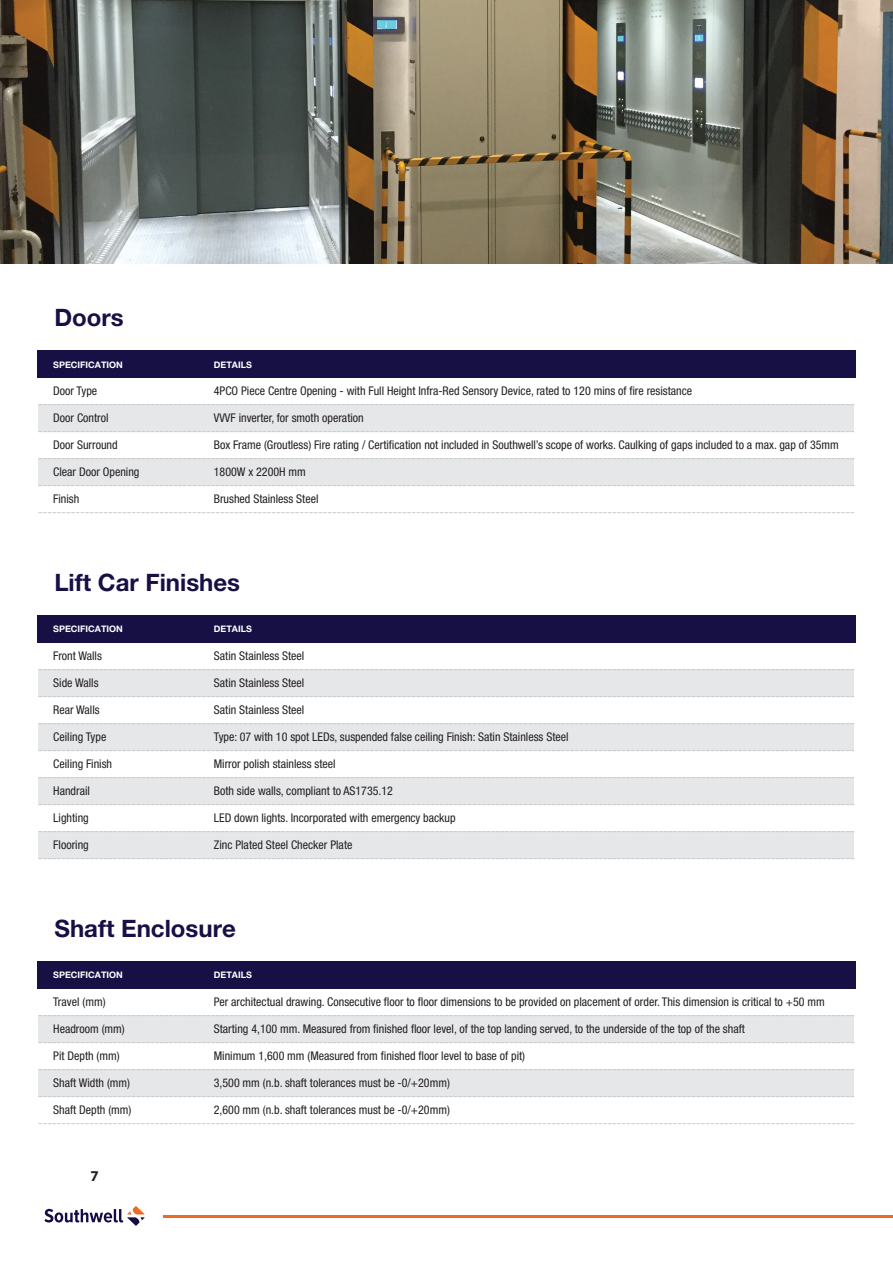
<style>
.page{position:relative;width:893px;height:1263px;background:#fff}
.page>*{position:absolute;margin:0;border:0;box-sizing:border-box;transform-origin:0 0}
.t1{font:700 24px "Helvetica Neue LT Pro";color:#171045}
.t2{font:700 15px "Myriad Pro";color:#231f20}
.t3{font:12px "Helvetica Neue LT Pro";color:#c7c8ca}
.t4{font:condensed 12px "Helvetica Neue LT Std";color:#231f20}
.t5{font:condensed 12px "Helvetica Neue LT Pro";color:#231f20}
.t6{font:700 9px "Helvetica Neue LT Pro";color:#fff}
</style>
<div class="page">
<hr style="left:163px;top:1215px;width:730px;height:3px;background:#eb6b23">
<svg style="left:44px;top:1206px;width:101px;height:20px"></svg>
<img style="left:0;top:0;width:893px;height:264px">
<div style="left:39px;top:458px;width:815px;height:28px;background:#e6e7e9"></div>
<div style="left:39px;top:1069px;width:815px;height:28px;background:#e6e7e9"></div>
<div style="left:39px;top:723px;width:815px;height:28px;background:#e6e7e9"></div>
<div style="left:39px;top:777px;width:815px;height:28px;background:#e6e7e9"></div>
<div style="left:39px;top:404px;width:815px;height:28px;background:#e6e7e9"></div>
<div style="left:39px;top:1015px;width:815px;height:28px;background:#e6e7e9"></div>
<div style="left:39px;top:669px;width:815px;height:28px;background:#e6e7e9"></div>
<div style="left:39px;top:831px;width:815px;height:28px;background:#e6e7e9"></div>
<div style="left:37px;top:350px;width:819px;height:28px;background:#171045"></div>
<div style="left:37px;top:961px;width:819px;height:27px;background:#171045"></div>
<div style="left:37px;top:615px;width:819px;height:27px;background:#171045"></div>
<h1 class="t1" style="left:54px;top:302px;width:71px">Doors</h1>
<p class="t6" style="left:53px;top:359px;width:71px">SPECIFICATION</p>
<p class="t6" style="left:214px;top:359px;width:39px">DETAILS</p>
<p class="t4" style="left:214px;top:384px;width:480px">4PCO Piece Centre Opening - with Full Height Infra-Red Sensory Device, rated to 120 mins of fire resistance</p>
<p class="t4" style="left:214px;top:411px;width:151px">VVVF inverter, for smoth operation</p>
<p class="t4" style="left:214px;top:438px;width:627px">Box Frame (Groutless) Fire rating / Certification not included in Southwell’s scope of works. Caulking of gaps included to a max. gap of 35mm</p>
<p class="t4" style="left:214px;top:465px;width:94px">1800W x 2200H mm</p>
<p class="t4" style="left:214px;top:492px;width:106px">Brushed Stainless Steel</p>
<p class="t5" style="left:53px;top:384px;width:45px">Door Type</p>
<p class="t5" style="left:53px;top:411px;width:57px">Door Control</p>
<p class="t5" style="left:53px;top:438px;width:66px">Door Surround</p>
<p class="t5" style="left:53px;top:465px;width:88px">Clear Door Opening</p>
<p class="t5" style="left:53px;top:492px;width:28px">Finish</p>
<p class="t3" style="left:38px;top:397px;width:818px">-------------------------------------------------------------------------------------------------------------------------------------------------------------------------------</p>
<p class="t3" style="left:38px;top:424px;width:818px">-------------------------------------------------------------------------------------------------------------------------------------------------------------------------------</p>
<p class="t3" style="left:38px;top:451px;width:818px">-------------------------------------------------------------------------------------------------------------------------------------------------------------------------------</p>
<p class="t3" style="left:38px;top:478px;width:818px">-------------------------------------------------------------------------------------------------------------------------------------------------------------------------------</p>
<p class="t3" style="left:38px;top:505px;width:818px">-------------------------------------------------------------------------------------------------------------------------------------------------------------------------------</p>
<h1 class="t1" style="left:54px;top:567px;width:187px">Lift Car Finishes</h1>
<p class="t6" style="left:53px;top:624px;width:71px">SPECIFICATION</p>
<p class="t6" style="left:214px;top:624px;width:39px">DETAILS</p>
<p class="t4" style="left:214px;top:649px;width:92px">Satin Stainless Steel</p>
<p class="t4" style="left:214px;top:676px;width:92px">Satin Stainless Steel</p>
<p class="t4" style="left:214px;top:703px;width:92px">Satin Stainless Steel</p>
<p class="t4" style="left:214px;top:730px;width:356px">Type: 07 with 10 spot LEDs, suspended false ceiling Finish: Satin Stainless Steel</p>
<p class="t4" style="left:214px;top:757px;width:123px">Mirror polish stainless steel</p>
<p class="t4" style="left:214px;top:784px;width:181px">Both side walls, compliant to AS1735.12</p>
<p class="t4" style="left:214px;top:811px;width:243px">LED down lights. Incorporated with emergency backup</p>
<p class="t4" style="left:214px;top:838px;width:140px">Zinc Plated Steel Checker Plate</p>
<p class="t5" style="left:53px;top:649px;width:50px">Front Walls</p>
<p class="t5" style="left:53px;top:676px;width:47px">Side Walls</p>
<p class="t5" style="left:53px;top:703px;width:48px">Rear Walls</p>
<p class="t5" style="left:53px;top:730px;width:55px">Ceiling Type</p>
<p class="t5" style="left:53px;top:757px;width:60px">Ceiling Finish</p>
<p class="t5" style="left:53px;top:784px;width:38px">Handrail</p>
<p class="t5" style="left:53px;top:811px;width:37px">Lighting</p>
<p class="t5" style="left:53px;top:838px;width:37px">Flooring</p>
<p class="t3" style="left:38px;top:662px;width:818px">-------------------------------------------------------------------------------------------------------------------------------------------------------------------------------</p>
<p class="t3" style="left:38px;top:689px;width:818px">-------------------------------------------------------------------------------------------------------------------------------------------------------------------------------</p>
<p class="t3" style="left:38px;top:716px;width:818px">-------------------------------------------------------------------------------------------------------------------------------------------------------------------------------</p>
<p class="t3" style="left:38px;top:743px;width:818px">-------------------------------------------------------------------------------------------------------------------------------------------------------------------------------</p>
<p class="t3" style="left:38px;top:770px;width:818px">-------------------------------------------------------------------------------------------------------------------------------------------------------------------------------</p>
<p class="t3" style="left:38px;top:797px;width:818px">-------------------------------------------------------------------------------------------------------------------------------------------------------------------------------</p>
<p class="t3" style="left:38px;top:824px;width:818px">-------------------------------------------------------------------------------------------------------------------------------------------------------------------------------</p>
<p class="t3" style="left:38px;top:851px;width:818px">-------------------------------------------------------------------------------------------------------------------------------------------------------------------------------</p>
<h1 class="t1" style="left:54px;top:913px;width:183px">Shaft Enclosure</h1>
<p class="t6" style="left:53px;top:969px;width:71px">SPECIFICATION</p>
<p class="t6" style="left:214px;top:969px;width:39px">DETAILS</p>
<p class="t4" style="left:214px;top:995px;width:612px">Per architectual drawing. Consecutive floor to floor dimensions to be provided on placement of order. This dimension is critical to +50 mm</p>
<p class="t4" style="left:214px;top:1022px;width:533px">Starting 4,100 mm. Measured from finished floor level, of the top landing served, to the underside of the top of the shaft</p>
<p class="t4" style="left:214px;top:1049px;width:313px">Minimum 1,600 mm (Measured from finished floor level to base of pit)</p>
<p class="t4" style="left:214px;top:1076px;width:238px">3,500 mm (n.b. shaft tolerances must be -0/+20mm)</p>
<p class="t4" style="left:214px;top:1103px;width:238px">2,600 mm (n.b. shaft tolerances must be -0/+20mm)</p>
<p class="t5" style="left:53px;top:995px;width:54px">Travel (mm)</p>
<p class="t5" style="left:53px;top:1022px;width:73px">Headroom (mm)</p>
<p class="t5" style="left:53px;top:1049px;width:68px">Pit Depth (mm)</p>
<p class="t5" style="left:53px;top:1076px;width:78px">Shaft Width (mm)</p>
<p class="t5" style="left:53px;top:1103px;width:80px">Shaft Depth (mm)</p>
<p class="t3" style="left:38px;top:1007px;width:818px">-------------------------------------------------------------------------------------------------------------------------------------------------------------------------------</p>
<p class="t3" style="left:38px;top:1034px;width:818px">-------------------------------------------------------------------------------------------------------------------------------------------------------------------------------</p>
<p class="t3" style="left:38px;top:1061px;width:818px">-------------------------------------------------------------------------------------------------------------------------------------------------------------------------------</p>
<p class="t3" style="left:38px;top:1088px;width:818px">-------------------------------------------------------------------------------------------------------------------------------------------------------------------------------</p>
<p class="t3" style="left:38px;top:1115px;width:818px">-------------------------------------------------------------------------------------------------------------------------------------------------------------------------------</p>
<p class="t2" style="left:90px;top:1166px;width:10px">7</p>
</div>
